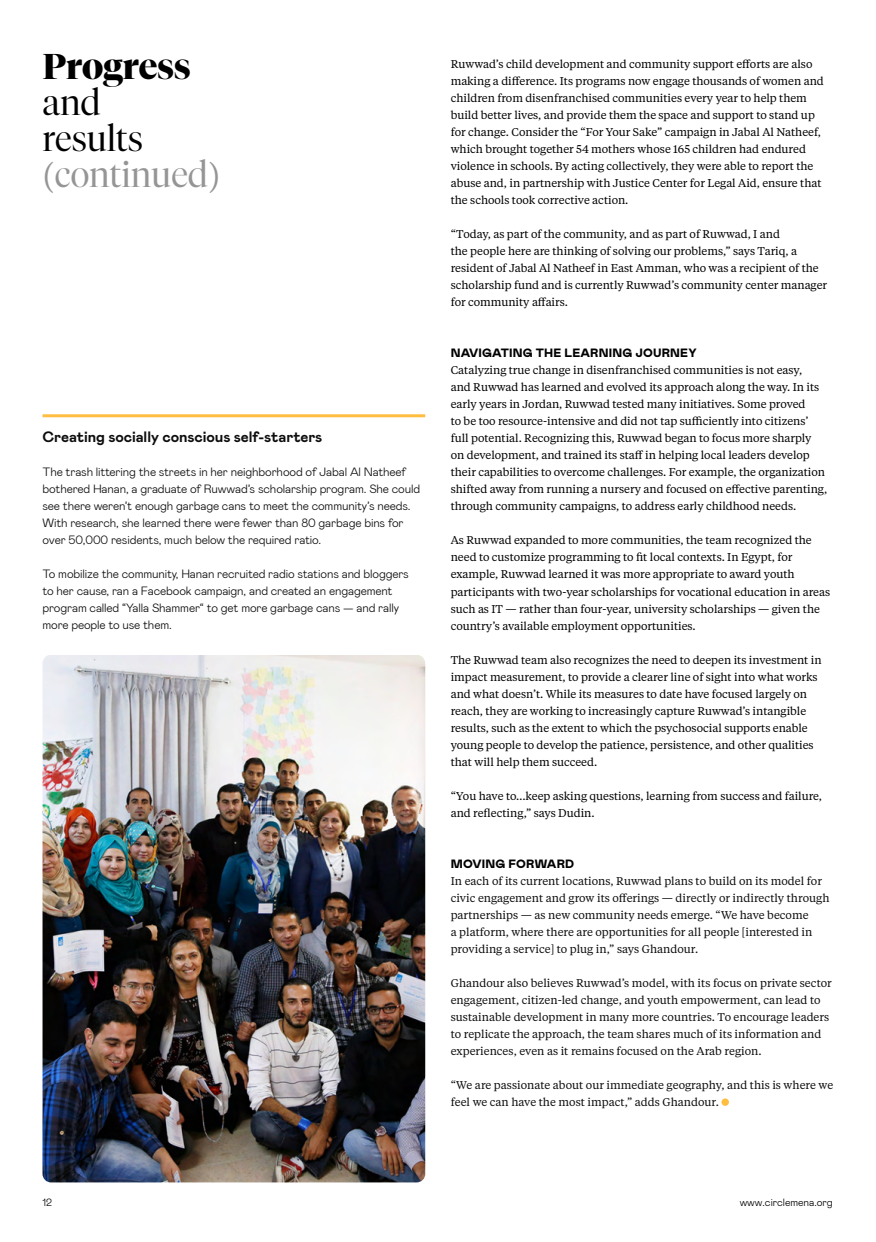
<style>
.page{position:relative;width:876px;height:1242px;background:#fff}
.page>*{position:absolute;margin:0;border:0;box-sizing:border-box;transform-origin:0 0}
.Case_Study_Title_lig{font:300 35.7px/36px "Tiempos Fine";color:#000}
.Case_Study_Title{font:700 35.7px "Tiempos Fine";color:#000}
.Box_headline{font:700 15px "Mabry Pro";letter-spacing:-.005em;color:#0d0d0d}
.Box_headline-2{font:300 12px/17px "Mabry Pro";letter-spacing:-.01em;color:#0d0d0d}
.TAG{font:900 12px "Mabry Pro";letter-spacing:.015em;color:#000}
.Body_longform_copy{font:11.25px/17px "Tiempos Text";letter-spacing:-.005em;color:#000}
.Body_longform_copy-2{font:11.25px/17px "Tiempos Text";color:#0d0d0d}
.t1{font:300 10.5px "Mabry Pro";color:#000}
.s1{font-family:"Minion Pro";font-weight:400;color:#959595}
.s2{color:#959595}
</style>
<div class="page">
<div style="left:721px;top:1098px;width:8px;height:8px;background:#ffbe40;border-radius:50%"></div>
<img style="left:43px;top:655px;width:382px;height:527px">
<hr style="left:43px;top:414px;width:382px;height:3px;background:#ffbe40">
<p class="Case_Study_Title" style="left:43px;top:45px;width:150px">Progress</p>
<p class="Case_Study_Title_lig" style="left:43px;top:84px;width:179px">and<br>results <span class="s1">(</span><span class="s2">continued</span><span class="s1">)</span></p>
<p class="Box_headline" style="left:43px;top:426px;width:281px">Creating socially conscious self-starters</p>
<p class="Box_headline-2" style="left:43px;top:463px;width:379px">The trash littering the streets in her neighborhood of Jabal Al Natheef bothered Hanan, a graduate of Ruwwad’s scholarship program. She could see there weren’t enough garbage cans to meet the community’s needs.<br>With research, she learned there were fewer than 80 garbage bins for over 50,000 residents, much below the required ratio.</p>
<p class="Box_headline-2" style="left:43px;top:565px;width:368px">To mobilize the community, Hanan recruited radio stations and bloggers to her cause, ran a Facebook campaign, and created an engagement program called “Yalla Shammer“ to get more garbage cans — and rally more people to use them.</p>
<p class="Body_longform_copy" style="left:451px;top:55px;width:375px">Ruwwad’s child development and community support efforts are also making a difference. Its programs now engage thousands of women and children from disenfranchised communities every year to help them build better lives, and provide them the space and support to stand up for change. Consider the “For Your Sake” campaign in Jabal Al Natheef, which brought together 54 mothers whose 165 children had endured violence in schools. By acting collectively, they were able to report the abuse and, in partnership with Justice Center for Legal Aid, ensure that the schools took corrective action.</p>
<p class="Body_longform_copy" style="left:451px;top:225px;width:378px">“Today, as part of the community, and as part of Ruwwad, I and<br>the people here are thinking of solving our problems,” says Tariq, a resident of Jabal Al Natheef in East Amman, who was a recipient of the scholarship fund and is currently Ruwwad’s community center manager for community affairs.</p>
<p class="TAG" style="left:451px;top:344px;width:247px">NAVIGATING THE LEARNING JOURNEY</p>
<p class="Body_longform_copy" style="left:451px;top:361px;width:378px">Catalyzing true change in disenfranchised communities is not easy,<br>and Ruwwad has learned and evolved its approach along the way. In its early years in Jordan, Ruwwad tested many initiatives. Some proved<br>to be too resource-intensive and did not tap sufficiently into citizens’ full potential. Recognizing this, Ruwwad began to focus more sharply on development, and trained its staff in helping local leaders develop their capabilities to overcome challenges. For example, the organization shifted away from running a nursery and focused on effective parenting, through community campaigns, to address early childhood needs.</p>
<p class="Body_longform_copy" style="left:451px;top:531px;width:381px">As Ruwwad expanded to more communities, the team recognized the need to customize programming to fit local contexts. In Egypt, for example, Ruwwad learned it was more appropriate to award youth participants with two-year scholarships for vocational education in areas such as IT — rather than four-year, university scholarships — given the country’s available employment opportunities.</p>
<p class="Body_longform_copy" style="left:451px;top:650px;width:372px">The Ruwwad team also recognizes the need to deepen its investment in impact measurement, to provide a clearer line of sight into what works and what doesn’t. While its measures to date have focused largely on reach, they are working to increasingly capture Ruwwad’s intangible results, such as the extent to which the psychosocial supports enable young people to develop the patience, persistence, and other qualities that will help them succeed.</p>
<p class="Body_longform_copy" style="left:451px;top:786px;width:373px">“You have to…keep asking questions, learning from success and failure, and reflecting,” says Dudin.</p>
<p class="TAG" style="left:451px;top:855px;width:125px">MOVING FORWARD</p>
<p class="Body_longform_copy-2" style="left:451px;top:871px;width:380px">In each of its current locations, Ruwwad plans to build on its model for civic engagement and grow its offerings — directly or indirectly through partnerships — as new community needs emerge. “We have become<br>a platform, where there are opportunities for all people [interested in providing a service] to plug in,” says Ghandour.</p>
<p class="Body_longform_copy-2" style="left:451px;top:974px;width:383px">Ghandour also believes Ruwwad’s model, with its focus on private sector engagement, citizen-led change, and youth empowerment, can lead to sustainable development in many more countries. To encourage leaders to replicate the approach, the team shares much of its information and experiences, even as it remains focused on the Arab region.</p>
<p class="Body_longform_copy-2" style="left:451px;top:1076px;width:384px">“We are passionate about our immediate geography, and this is where we feel we can have the most impact,” adds Ghandour.</p>
<p class="t1" style="left:43px;top:1194px;width:11px">12</p>
<p class="t1" style="left:740px;top:1194px;width:95px">www.circlemena.org</p>
</div>
